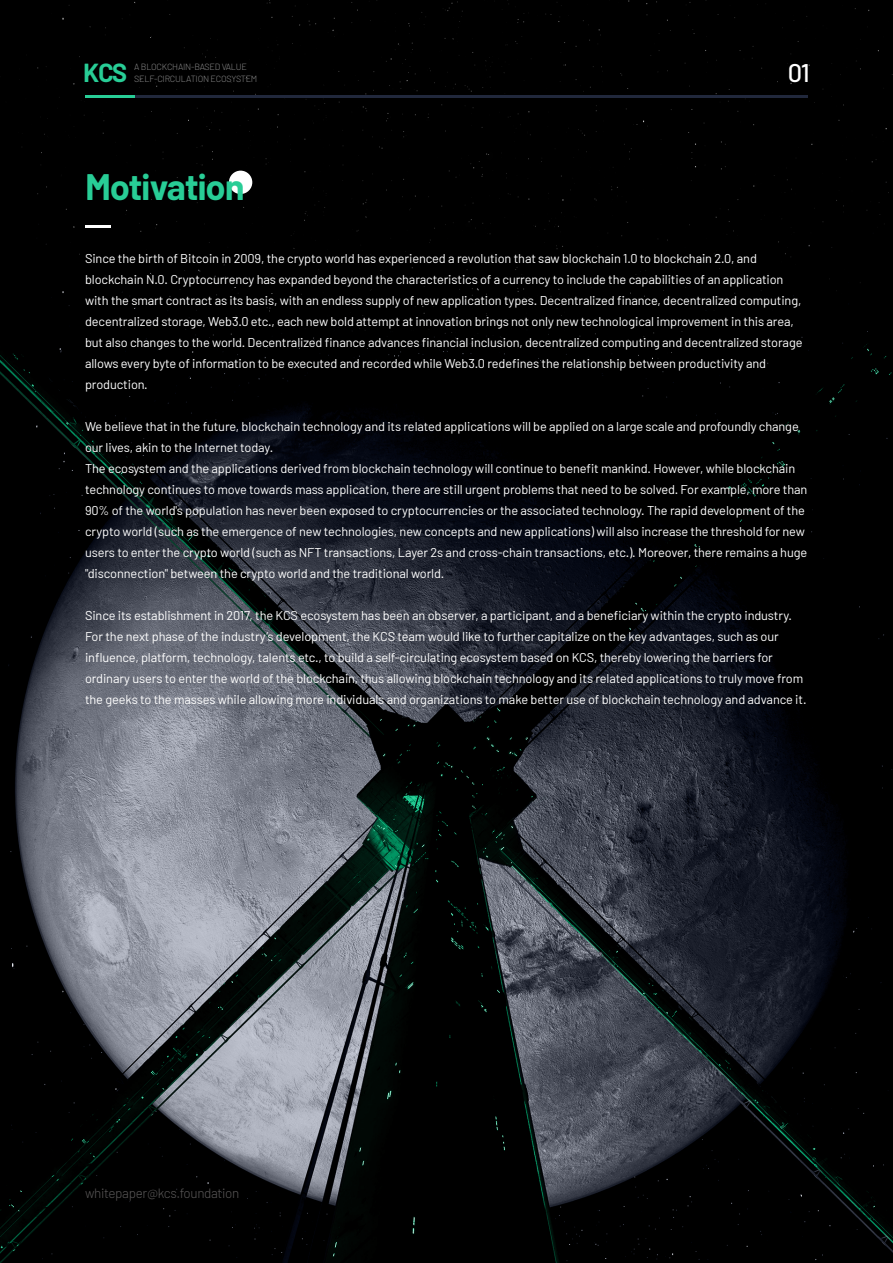
<style>
.page{position:relative;width:893px;height:1263px;background:#fff}
.page>*{position:absolute;margin:0;border:0;box-sizing:border-box;transform-origin:0 0}
.t1{font:700 36px "Barlow";letter-spacing:-.025em;color:#28cd96}
.t2{font:700 25.5px "Barlow";color:#28cd96}
.t3{font:500 25.5px "Barlow";color:#fff}
.t4{font:300 13.5px "Barlow";letter-spacing:-.025em;color:#595757}
.t5{font:12.75px/21px "Barlow";letter-spacing:-.01em;color:#fff}
.t6{font:300 9px/12px "Barlow";letter-spacing:-.025em;color:#898989}
</style>
<div class="page">
<img style="left:0;top:0;width:893px;height:1263px">
<hr style="left:135px;top:95px;width:673px;height:3px;background:#21283c">
<hr style="left:85px;top:95px;width:50px;height:3px;background:#28cd96">
<hr style="left:85px;top:225px;width:26px;height:3px;background:#fff">
<div style="left:229px;top:171px;width:23px;height:23px;background:#fff;border-radius:50%"></div>
<p class="t6" style="left:134px;top:60px;width:125px">A BLOCKCHAIN-BASED VALUE<br>SELF-CIRCULATION ECOSYSTEM</p>
<h2 class="t2" style="left:83px;top:54px;width:45px">KCS</h2>
<h2 class="t3" style="left:788px;top:54px;width:24px">01</h2>
<h1 class="t1" style="left:85px;top:160px;width:161px">Motivation</h1>
<p class="t5" style="left:85px;top:248px;width:719px">Since the birth of Bitcoin in 2009, the crypto world has experienced a revolution that saw blockchain 1.0 to blockchain 2.0, and blockchain N.0. Cryptocurrency has expanded beyond the characteristics of a currency to include the capabilities of an application with the smart contract as its basis, with an endless supply of new application types. Decentralized finance, decentralized computing, decentralized storage, Web3.0 etc., each new bold attempt at innovation brings not only new technological improvement in this area, but also changes to the world. Decentralized finance advances financial inclusion, decentralized computing and decentralized storage allows every byte of information to be executed and recorded while Web3.0 redefines the relationship between productivity and production.</p>
<p class="t5" style="left:85px;top:416px;width:724px">We believe that in the future, blockchain technology and its related applications will be applied on a large scale and profoundly change our lives, akin to the Internet today.<br>The ecosystem and the applications derived from blockchain technology will continue to benefit mankind. However, while blockchain technology continues to move towards mass application, there are still urgent problems that need to be solved. For example, more than 90% of the world's population has never been exposed to cryptocurrencies or the associated technology. The rapid development of the crypto world (such as the emergence of new technologies, new concepts and new applications) will also increase the threshold for new users to enter the crypto world (such as NFT transactions, Layer 2s and cross-chain transactions, etc.). Moreover, there remains a huge "disconnection" between the crypto world and the traditional world.</p>
<p class="t5" style="left:85px;top:605px;width:723px">Since its establishment in 2017, the KCS ecosystem has been an observer, a participant, and a beneficiary within the crypto industry.<br>For the next phase of the industry’s development, the KCS team would like to further capitalize on the key advantages, such as our influence, platform, technology, talents etc., to build a self-circulating ecosystem based on KCS, thereby lowering the barriers for ordinary users to enter the world of the blockchain, thus allowing blockchain technology and its related applications to truly move from the geeks to the masses while allowing more individuals and organizations to make better use of blockchain technology and advance it.</p>
<p class="t4" style="left:85px;top:1183px;width:156px">whitepaper@kcs.foundation</p>
</div>
